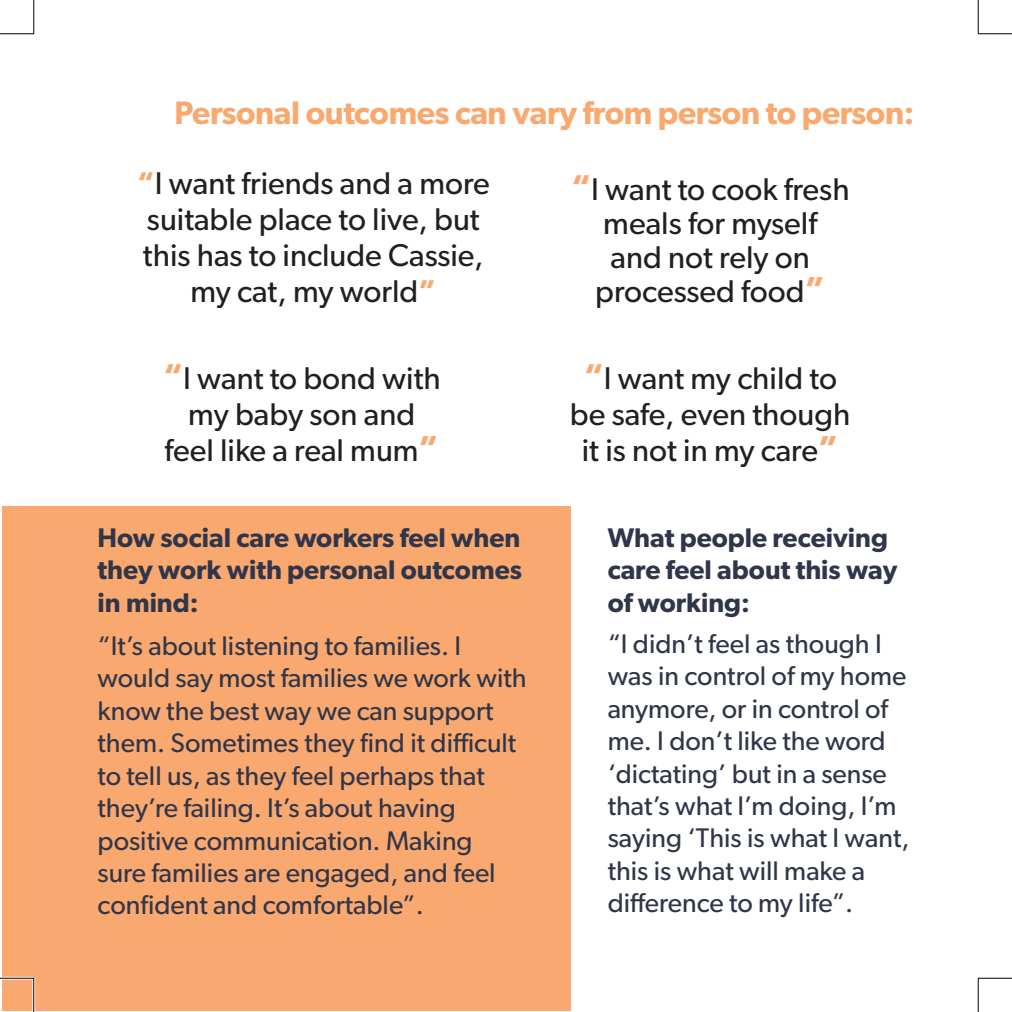
<style>
.page{position:relative;width:1012px;height:1012px;background:#fff}
.page>*{position:absolute;margin:0;border:0;box-sizing:border-box;transform-origin:0 0}
.t1{font:600 32.62px "Gibson";letter-spacing:-.01em;color:#f9a86f}
.t2{font:31.5px/36px "Gibson";color:#231f20;text-align:center}
.t3{font:27px/32.4px "Gibson";color:#30364a}
.t4{font:600 27px/32.4px "Gibson";color:#30364a}
.s1{font-weight:600;color:#f9a86f}
.s2{font-weight:600;font-size:36px;color:#f9a86f}
</style>
<div class="page">
<div style="left:2px;top:506px;width:568px;height:504px;background:#f9a86f"></div>
<hr style="left:0;top:976px;width:34px;height:3px;background:#fff">
<hr style="left:32px;top:978px;width:3px;height:33px;background:#fff">
<hr style="left:0;top:33px;width:34px;height:1px;background:#000">
<hr style="left:978px;top:33px;width:33px;height:1px;background:#000">
<hr style="left:0;top:977px;width:34px;height:1px;background:#000">
<hr style="left:978px;top:977px;width:33px;height:1px;background:#000">
<hr style="left:33px;top:0;width:1px;height:34px;background:#000">
<hr style="left:33px;top:978px;width:1px;height:33px;background:#000">
<hr style="left:977px;top:0;width:1px;height:34px;background:#000">
<hr style="left:977px;top:978px;width:1px;height:33px;background:#000">
<p class="t1" style="left:174px;top:93px;width:741px">Personal outcomes can vary from person to person:</p>
<p class="t2" style="left:137px;top:164px;width:354px"><span class="s1">“</span>I want friends and a more suitable place to live, but this has to include Cassie, my cat, my world<span class="s1">”</span></p>
<p class="t2" style="left:570px;top:172px;width:280px;line-height:33.8px"><span class="s2">“</span>I want to cook fresh meals for myself<br>and not rely on processed food<span class="s2">”</span></p>
<p class="t2" style="left:163px;top:360px;width:279px"><span class="s2">“</span>I want to bond with my baby son and feel like a real mum<span class="s2">”</span></p>
<p class="t2" style="left:570px;top:360px;width:282px"><span class="s2">“</span>I want my child to be safe, even though it is not in my care<span class="s2">”</span></p>
<p class="t4" style="left:98px;top:520px;width:424px">How social care workers feel when</p>
<p class="t4" style="left:98px;top:553px;width:426px">they work with personal outcomes in mind:</p>
<p class="t3" style="left:98px;top:629px;width:430px">“It’s about listening to families. I would say most families we work with know the best way we can support them. Sometimes they find it difficult to tell us, as they feel perhaps that they’re failing. It’s about having positive communication. Making sure families are engaged, and feel confident and comfortable”.</p>
<p class="t4" style="left:607px;top:520px;width:291px">What people receiving care feel about this way of working:</p>
<p class="t3" style="left:607px;top:627px;width:303px">“I didn’t feel as though I was in control of my home anymore, or in control of me. I don’t like the word ‘dictating’ but in a sense that’s what I’m doing, I’m saying ‘This is what I want, this is what will make a difference to my life”.</p>
</div>
